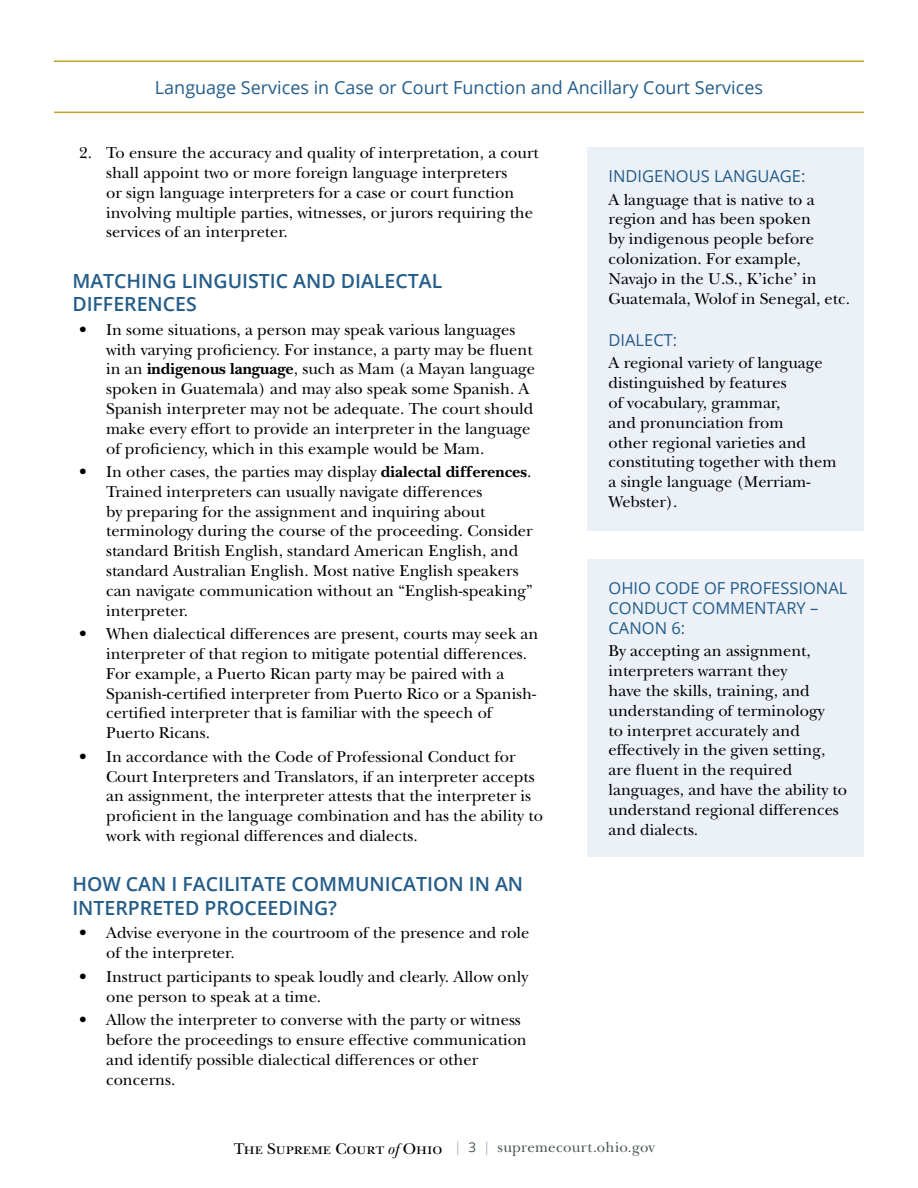
<style>
.page{position:relative;width:918px;height:1188px;background:#fff}
.page>*{position:absolute;margin:0;border:0;box-sizing:border-box;transform-origin:0 0}
.t1{font:600 19.5px/23.4px "Open Sans";color:#245d89}
.t2{font:18px "Open Sans";color:#245d89}
.Sidebar_Body{font:16.5px/19.8px "New Baskerville Std";color:#000}
.Sidebar_Header{font:16.5px/19.8px "Open Sans";color:#245d89}
.t3{font:15px "New Baskerville Std";letter-spacing:.015em;color:#4b5455}
.s1{font-weight:700}
.s2{font-size:16.2px;color:#000}
.s3{font-style:italic;font-size:16.2px;color:#000}
.s4{font-family:"Open Sans";font-size:13.5px;color:#b0b8c3}
.s5{font-family:"Open Sans";font-size:13.5px}
</style>
<div class="page">
<hr style="left:54px;top:112px;width:810px;height:1px;background:#bda132">
<hr style="left:54px;top:60px;width:810px;height:2px;background:#bda132">
<div style="left:588px;top:560px;width:276px;height:297px;background:#ecf0f7"></div>
<div style="left:588px;top:147px;width:276px;height:383px;background:#ecf0f7"></div>
<p class="t2" style="left:155px;top:75px;width:610px">Language Services in Case or Court Function and Ancillary Court Services</p>
<p class="Sidebar_Body" style="left:106px;top:143px;width:434px;text-indent:-27px">2. To ensure the accuracy and quality of interpretation, a court shall appoint two or more foreign language interpreters<br>or sign language interpreters for a case or court function involving multiple parties, witnesses, or jurors requiring the services of an interpreter.</p>
<p class="t1" style="left:72px;top:269px;width:371px">MATCHING LINGUISTIC AND DIALECTAL<br>DIFFERENCES</p>
<p class="Sidebar_Body" style="left:106px;top:320px;width:430px;text-indent:-27px">• In some situations, a person may speak various languages with varying proficiency. For instance, a party may be fluent in an <span class="s1">indigenous language</span>, such as Mam (a Mayan language spoken in Guatemala) and may also speak some Spanish. A Spanish interpreter may not be adequate. The court should make every effort to provide an interpreter in the language of proficiency, which in this example would be Mam.</p>
<p class="Sidebar_Body" style="left:106px;top:462px;width:428px;text-indent:-27px">• In other cases, the parties may display <span class="s1">dialectal differences</span>.<br>Trained interpreters can usually navigate differences<br>by preparing for the assignment and inquiring about terminology during the course of the proceeding. Consider standard British English, standard American English, and standard Australian English. Most native English speakers can navigate communication without an “English-speaking” interpreter.</p>
<p class="Sidebar_Body" style="left:106px;top:624px;width:434px;text-indent:-27px">• When dialectical differences are present, courts may seek an interpreter of that region to mitigate potential differences.<br>For example, a Puerto Rican party may be paired with a Spanish-certified interpreter from Puerto Rico or a Spanish&shy;certified interpreter that is familiar with the speech of Puerto Ricans.</p>
<p class="Sidebar_Body" style="left:106px;top:747px;width:438px;text-indent:-27px">• In accordance with the Code of Professional Conduct for Court Interpreters and Translators, if an interpreter accepts an assignment, the interpreter attests that the interpreter is proficient in the language combination and has the ability to work with regional differences and dialects.</p>
<p class="t1" style="left:72px;top:872px;width:452px">HOW CAN I FACILITATE COMMUNICATION IN AN<br>INTERPRETED PROCEEDING?</p>
<p class="Sidebar_Body" style="left:106px;top:923px;width:425px;text-indent:-27px">• Advise everyone in the courtroom of the presence and role of the interpreter.</p>
<p class="Sidebar_Body" style="left:106px;top:967px;width:424px;text-indent:-27px">• Instruct participants to speak loudly and clearly. Allow only one person to speak at a time.</p>
<p class="Sidebar_Body" style="left:106px;top:1010px;width:422px;text-indent:-27px">• Allow the interpreter to converse with the party or witness before the proceedings to ensure effective communication and identify possible dialectical differences or other concerns.</p>
<p class="Sidebar_Header" style="left:609px;top:166px;width:199px">INDIGENOUS LANGUAGE:</p>
<p class="Sidebar_Body" style="left:609px;top:189px;width:243px">A language that is native to a region and has been spoken<br>by indigenous people before colonization. For example,<br>Navajo in the U.S., K’iche’ in<br>Guatemala, Wolof in Senegal, etc.</p>
<p class="Sidebar_Header" style="left:609px;top:329px;width:70px">DIALECT:</p>
<p class="Sidebar_Body" style="left:609px;top:353px;width:230px">A regional variety of language distinguished by features<br>of vocabulary, grammar,<br>and pronunciation from<br>other regional varieties and constituting together with them a single language (Merriam-<br>Webster).</p>
<p class="Sidebar_Header" style="left:609px;top:578px;width:240px">OHIO CODE OF PROFESSIONAL<br>CONDUCT COMMENTARY –<br>CANON 6:</p>
<p class="Sidebar_Body" style="left:609px;top:641px;width:240px">By accepting an assignment, interpreters warrant they<br>have the skills, training, and understanding of terminology<br>to interpret accurately and effectively in the given setting, are fluent in the required languages, and have the ability to understand regional differences and dialects.</p>
<p class="t3" style="left:234px;top:1139px;width:423px"><span class="s2">The Supreme Court</span> <span class="s3">of</span> <span class="s2">Ohio</span> <span class="s4">|</span> <span class="s5">3</span> <span class="s4">|</span> supremecourt.ohio.gov</p>
</div>
